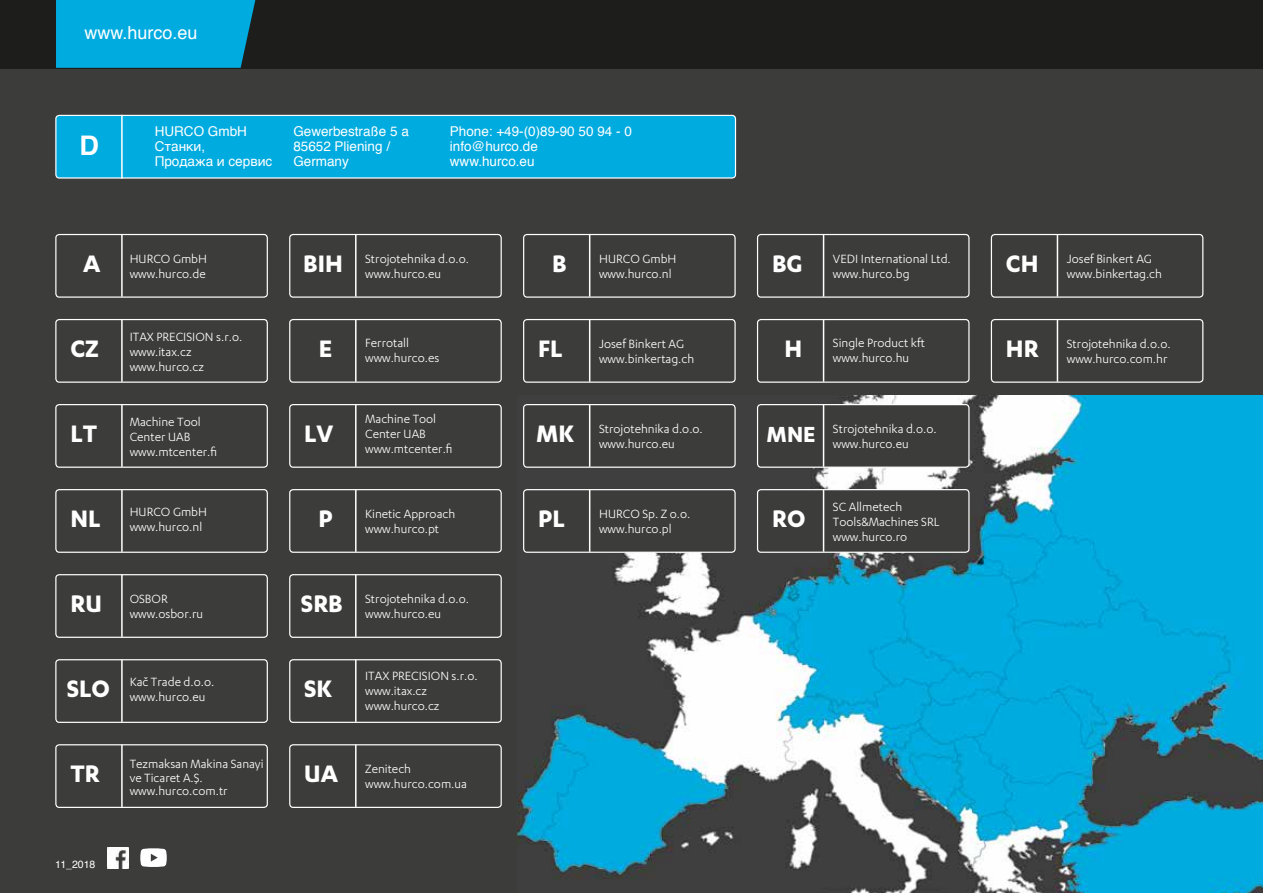
<style>
.page{position:relative;width:1263px;height:893px;background:#fff}
.page>*{position:absolute;margin:0;border:0;box-sizing:border-box;transform-origin:0 0}
.t1{font:700 27px "Karbon";color:#fff}
.t2{font:700 27px "Helvetica";color:#fff}
.t3{font:18px "Helvetica";color:#fff}
.t4{font:13.5px/15px "Karbon";color:#fff}
.t5{font:13.5px/15px "Helvetica";color:#fff}
.t6{font:10.5px "Helvetica";color:#fff}
</style>
<div class="page">
<div style="left:0;top:68px;width:1263px;height:825px;background:#3c3c3b"></div>
<img style="left:518px;top:396px;width:745px;height:497px">
<div style="left:55px;top:234px;width:213px;height:64px;border:1px solid #fff;border-radius:3px"></div>
<hr style="left:121px;top:234px;width:2px;height:63px;background:#fff">
<div style="left:289px;top:234px;width:213px;height:64px;border:1px solid #fff;border-radius:3px"></div>
<hr style="left:355px;top:234px;width:2px;height:63px;background:#fff">
<div style="left:757px;top:234px;width:212px;height:64px;border:1px solid #fff;border-radius:3px"></div>
<hr style="left:823px;top:234px;width:1px;height:63px;background:#fff">
<div style="left:523px;top:234px;width:213px;height:64px;border:1px solid #fff;border-radius:3px"></div>
<hr style="left:589px;top:234px;width:1px;height:63px;background:#fff">
<div style="left:991px;top:234px;width:212px;height:64px;border:1px solid #fff;border-radius:3px"></div>
<hr style="left:1057px;top:234px;width:1px;height:63px;background:#fff">
<div style="left:55px;top:319px;width:213px;height:64px;border:1px solid #fff;border-radius:3px"></div>
<hr style="left:121px;top:319px;width:2px;height:63px;background:#fff">
<div style="left:991px;top:319px;width:212px;height:64px;border:1px solid #fff;border-radius:3px"></div>
<hr style="left:1057px;top:319px;width:1px;height:63px;background:#fff">
<div style="left:55px;top:404px;width:213px;height:64px;border:1px solid #fff;border-radius:3px"></div>
<hr style="left:121px;top:404px;width:2px;height:63px;background:#fff">
<div style="left:289px;top:404px;width:213px;height:64px;border:1px solid #fff;border-radius:3px"></div>
<hr style="left:355px;top:404px;width:2px;height:63px;background:#fff">
<div style="left:524px;top:405px;width:211px;height:62px;background:#3c3c3b;border-radius:3px"></div>
<div style="left:523px;top:404px;width:213px;height:64px;border:1px solid #fff;border-radius:3px"></div>
<hr style="left:589px;top:404px;width:1px;height:63px;background:#fff">
<div style="left:757px;top:319px;width:212px;height:64px;border:1px solid #fff;border-radius:3px"></div>
<hr style="left:823px;top:319px;width:1px;height:63px;background:#fff">
<div style="left:55px;top:489px;width:213px;height:64px;border:1px solid #fff;border-radius:3px"></div>
<hr style="left:121px;top:489px;width:2px;height:63px;background:#fff">
<div style="left:289px;top:489px;width:213px;height:64px;border:1px solid #fff;border-radius:3px"></div>
<hr style="left:355px;top:489px;width:2px;height:63px;background:#fff">
<div style="left:757px;top:490px;width:212px;height:62px;background:#3c3c3b;border-radius:3px"></div>
<div style="left:757px;top:489px;width:212px;height:64px;border:1px solid #fff;border-radius:3px"></div>
<hr style="left:823px;top:489px;width:1px;height:63px;background:#fff">
<div style="left:289px;top:574px;width:213px;height:64px;border:1px solid #fff;border-radius:3px"></div>
<hr style="left:355px;top:574px;width:2px;height:63px;background:#fff">
<div style="left:55px;top:574px;width:213px;height:64px;border:1px solid #fff;border-radius:3px"></div>
<hr style="left:121px;top:574px;width:2px;height:63px;background:#fff">
<div style="left:55px;top:659px;width:213px;height:64px;border:1px solid #fff;border-radius:3px"></div>
<hr style="left:121px;top:660px;width:2px;height:62px;background:#fff">
<div style="left:289px;top:659px;width:213px;height:64px;border:1px solid #fff;border-radius:3px"></div>
<hr style="left:355px;top:660px;width:2px;height:62px;background:#fff">
<div style="left:55px;top:744px;width:213px;height:64px;border:1px solid #fff;border-radius:3px"></div>
<hr style="left:121px;top:745px;width:2px;height:62px;background:#fff">
<div style="left:289px;top:744px;width:213px;height:64px;border:1px solid #fff;border-radius:3px"></div>
<hr style="left:355px;top:745px;width:2px;height:62px;background:#fff">
<div style="left:289px;top:319px;width:213px;height:64px;border:1px solid #fff;border-radius:3px"></div>
<hr style="left:355px;top:319px;width:2px;height:63px;background:#fff">
<div style="left:524px;top:490px;width:211px;height:62px;background:#3c3c3b;border-radius:3px"></div>
<div style="left:523px;top:489px;width:213px;height:64px;border:1px solid #fff;border-radius:3px"></div>
<hr style="left:589px;top:489px;width:1px;height:63px;background:#fff">
<div style="left:523px;top:319px;width:213px;height:64px;border:1px solid #fff;border-radius:3px"></div>
<hr style="left:589px;top:319px;width:1px;height:63px;background:#fff">
<div style="left:757px;top:405px;width:212px;height:62px;background:#3c3c3b;border-radius:3px"></div>
<div style="left:757px;top:404px;width:212px;height:64px;border:1px solid #fff;border-radius:3px"></div>
<hr style="left:823px;top:404px;width:1px;height:63px;background:#fff">
<div style="left:0;top:0;width:1263px;height:68px;background:#1d1d1b"></div>
<div style="left:56px;top:0;width:199px;height:68px;background:#00abe0"></div>
<div style="left:56px;top:115px;width:679px;height:63px;background:#00abe0;border-radius:3px"></div>
<div style="left:55px;top:115px;width:681px;height:64px;border:1px solid #fff;border-radius:3px"></div>
<hr style="left:121px;top:115px;width:2px;height:64px;background:#fff">
<img style="left:108px;top:847px;width:20px;height:21px">
<svg style="left:140px;top:848px;width:27px;height:19px"></svg>
<h2 class="t3" style="left:85px;top:19px;width:115px">www.hurco.eu</h2>
<h1 class="t2" style="left:80px;top:123px;width:21px">D</h1>
<p class="t5" style="left:293px;top:124px;width:117px">Gewerbestraße 5 a<br>85652 Pliening /<br>Germany</p>
<p class="t5" style="left:450px;top:124px;width:183px">Phone: +49-(0)89-90 50 94 - 0 info@hurco.de<br>www.hurco.eu</p>
<p class="t5" style="left:155px;top:124px;width:119px">HURCO GmbH<br>Станки,<br>Продажа и сервис</p>
<p class="t4" style="left:552px;top:251px;width:126px;text-indent:47px">HURCO GmbH<br><sup>B</sup> www.hurco.nl</p>
<p class="t4" style="left:1006px;top:251px;width:158px;text-indent:61px">Josef Binkert AG<br><sup>CH</sup> www.binkertag.ch</p>
<p class="t4" style="left:83px;top:251px;width:125px;text-align:right">HURCO GmbH<br><sup>A</sup> www.hurco.de</p>
<p class="t4" style="left:303px;top:251px;width:167px;text-indent:62px">Strojotehnika d.o.o.<br><sup>BIH</sup> www.hurco.eu</p>
<p class="t4" style="left:772px;top:251px;width:180px;text-indent:61px">VEDI International Ltd.<br><sup>BG</sup> www.hurco.bg</p>
<p class="t4" style="left:130px;top:329px;width:114px">ITAX PRECISION s.r.o. www.itax.cz www.hurco.cz</p>
<p class="t4" style="left:784px;top:335px;width:142px;text-indent:48px">Single Product kft<br><sup>H</sup> www.hurco.hu</p>
<p class="t4" style="left:319px;top:335px;width:122px;text-indent:46px">Ferrotall<br><sup>E</sup> www.hurco.es</p>
<p class="t4" style="left:599px;top:336px;width:87px">Josef Binkert AG</p>
<h1 class="t1" style="left:70px;top:333px;width:30px">CZ</h1>
<p class="t4" style="left:1006px;top:336px;width:166px;text-align:right">Strojotehnika d.o.o.<br><sup>HR</sup> www.hurco.com.hr</p>
<h1 class="t1" style="left:538px;top:333px;width:26px">FL</h1>
<p class="t4" style="left:599px;top:351px;width:97px">www.binkertag.ch</p>
<h1 class="t1" style="left:70px;top:418px;width:28px">LT</h1>
<p class="t4" style="left:130px;top:414px;width:89px">Machine Tool<br>Center UAB www.mtcenter.fi</p>
<p class="t4" style="left:365px;top:411px;width:89px">Machine Tool<br>Center UAB www.mtcenter.fi</p>
<h1 class="t1" style="left:304px;top:418px;width:31px">LV</h1>
<p class="t4" style="left:536px;top:421px;width:168px;text-indent:63px">Strojotehnika d.o.o.<br><sup>MK</sup> www.hurco.eu</p>
<p class="t4" style="left:767px;top:421px;width:172px;text-indent:66px">Strojotehnika d.o.o.<br><sup>MNE</sup> www.hurco.eu</p>
<p class="t4" style="left:70px;top:504px;width:138px;text-indent:59px">HURCO GmbH<br><sup>NL</sup> www.hurco.nl</p>
<p class="t4" style="left:318px;top:506px;width:138px;text-indent:47px">Kinetic Approach<br><sup>P</sup> www.hurco.pt</p>
<p class="t4" style="left:833px;top:499px;width:108px">SC Allmetech<br>Tools&amp;Machines SRL www.hurco.ro</p>
<p class="t4" style="left:599px;top:506px;width:93px">HURCO Sp. Z o.o.</p>
<h1 class="t1" style="left:538px;top:503px;width:28px">PL</h1>
<h1 class="t1" style="left:772px;top:503px;width:35px">RO</h1>
<p class="t4" style="left:599px;top:521px;width:74px">www.hurco.pl</p>
<p class="t4" style="left:70px;top:591px;width:134px;text-indent:59px">OSBOR<br><sup>RU</sup> www.osbor.ru</p>
<p class="t4" style="left:301px;top:591px;width:169px;text-indent:64px">Strojotehnika d.o.o.<br><sup>SRB</sup> www.hurco.eu</p>
<p class="t4" style="left:67px;top:674px;width:149px;text-indent:63px">Kač Trade d.o.o.<br><sup>SLO</sup> www.hurco.eu</p>
<p class="t4" style="left:365px;top:668px;width:114px">ITAX PRECISION s.r.o. www.itax.cz www.hurco.cz</p>
<h1 class="t1" style="left:304px;top:674px;width:29px">SK</h1>
<p class="t4" style="left:130px;top:757px;width:135px;line-height:13.5px">Tezmaksan Makina Sanayi ve Ticaret A.Ş. www.hurco.com.tr</p>
<h1 class="t1" style="left:70px;top:759px;width:31px">TR</h1>
<p class="t4" style="left:304px;top:761px;width:164px;text-align:center">Zenitech<br><sup>UA</sup> www.hurco.com.ua</p>
<p class="t6" style="left:55px;top:856px;width:42px">11_2018</p>
</div>
